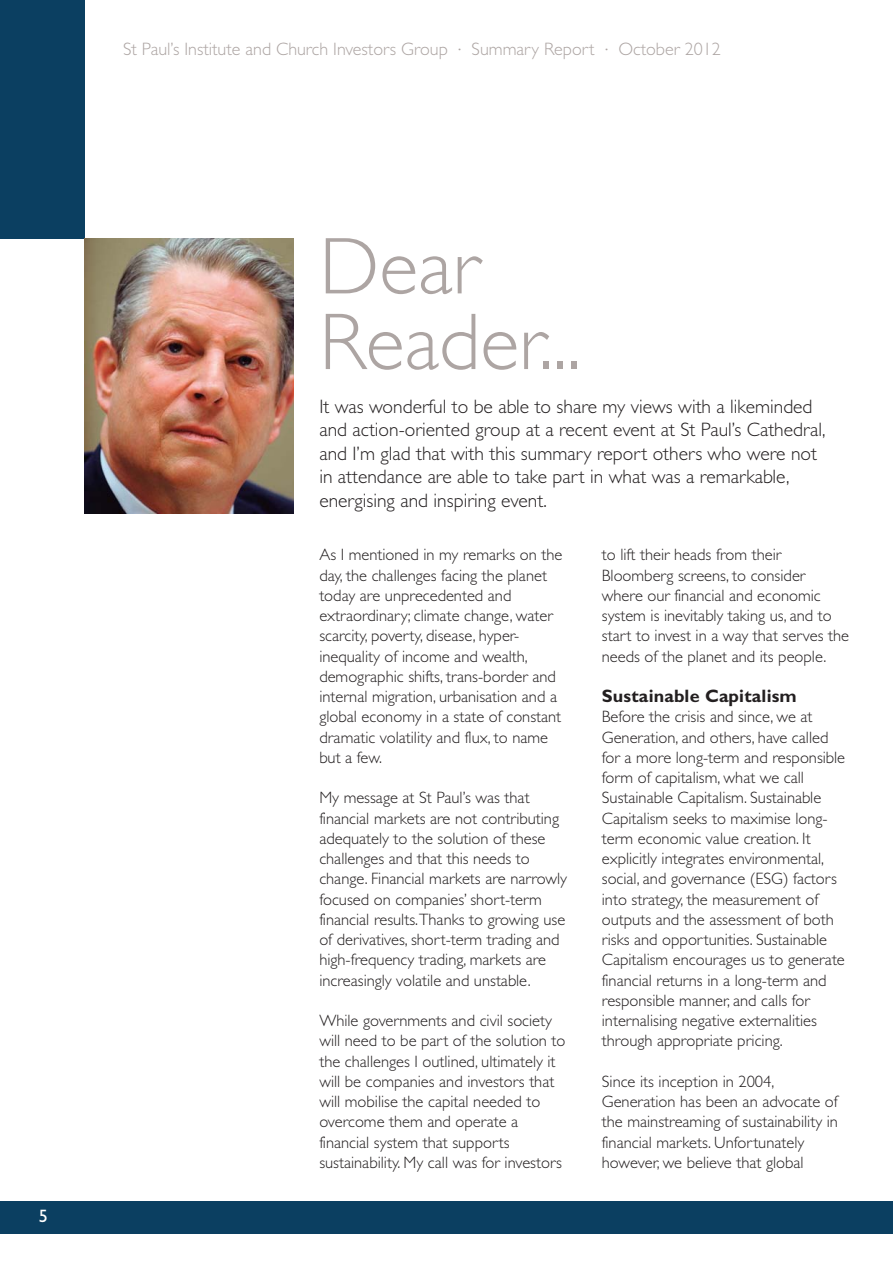
<style>
.page{position:relative;width:893px;height:1263px;background:#fff}
.page>*{position:absolute;margin:0;border:0;box-sizing:border-box;transform-origin:0 0}
.t1{font:300 81px/75.6px "Gill Sans";color:#ada5a3}
.t2{font:300 19.5px/23.4px "Gill Sans";color:#231f20}
.t3{font:300 18px "Gill Sans";color:#ada5a3}
.t4{font:700 18px "Gill Sans";letter-spacing:.01em;color:#231f20}
.t5{font:18px "Gill Sans";color:#fff}
.t6{font:300 16.5px/20.2px "Gill Sans";color:#231f20}
</style>
<div class="page">
<div style="left:0;top:0;width:85px;height:238px;background:#0b3f61"></div>
<div style="left:0;top:1201px;width:892px;height:33px;background:#0b3f61"></div>
<img style="left:85px;top:238px;width:209px;height:275px">
<p class="t5" style="left:39px;top:1210px;width:10px">5</p>
<p class="t3" style="left:123px;top:43px;width:326px">St Paul’s Institute and Church Investors Group</p>
<p class="t3" style="left:458px;top:43px;width:138px"><sup>•</sup> Summary Report</p>
<p class="t3" style="left:605px;top:43px;width:117px"><sup>•</sup> October 2012</p>
<h1 class="t1" style="left:319px;top:237px;width:264px">Dear<br>Reader...</h1>
<p class="t2" style="left:319px;top:397px;width:508px">It was wonderful to be able to share my views with a likeminded and action-oriented group at a recent event at St Paul’s Cathedral, and I’m glad that with this summary report others who were not in attendance are able to take part in what was a remarkable, energising and inspiring event.</p>
<p class="t6" style="left:319px;top:546px;width:245px">As I mentioned in my remarks on the day, the challenges facing the planet today are unprecedented and extraordinary; climate change, water scarcity, poverty, disease, hyper&shy;inequality of income and wealth, demographic shifts, trans-border and internal migration, urbanisation and a global economy in a state of constant dramatic volatility and flux, to name but a few.</p>
<p class="t6" style="left:319px;top:789px;width:249px">My message at St Paul’s was that financial markets are not contributing adequately to the solution of these challenges and that this needs to change. Financial markets are narrowly focused on companies’ short-term financial results.Thanks to growing use of derivatives, short-term trading and high-frequency trading, markets are increasingly volatile and unstable.</p>
<p class="t6" style="left:319px;top:1012px;width:248px">While governments and civil society will need to be part of the solution to the challenges I outlined, ultimately it will be companies and investors that will mobilise the capital needed to overcome them and operate a financial system that supports sustainability. My call was for investors</p>
<p class="t6" style="left:602px;top:546px;width:249px">to lift their heads from their Bloomberg screens, to consider where our financial and economic system is inevitably taking us, and to start to invest in a way that serves the needs of the planet and its people.</p>
<p class="t4" style="left:602px;top:690px;width:196px">Sustainable Capitalism</p>
<p class="t6" style="left:602px;top:708px;width:245px">Before the crisis and since, we at Generation, and others, have called for a more long-term and responsible form of capitalism, what we call Sustainable Capitalism. Sustainable Capitalism seeks to maximise long&shy;term economic value creation. It explicitly integrates environmental, social, and governance (ESG) factors into strategy, the measurement of outputs and the assessment of both risks and opportunities. Sustainable Capitalism encourages us to generate financial returns in a long-term and responsible manner, and calls for internalising negative externalities through appropriate pricing.</p>
<p class="t6" style="left:602px;top:1073px;width:238px">Since its inception in 2004, Generation has been an advocate of the mainstreaming of sustainability in financial markets. Unfortunately however, we believe that global</p>
</div>
